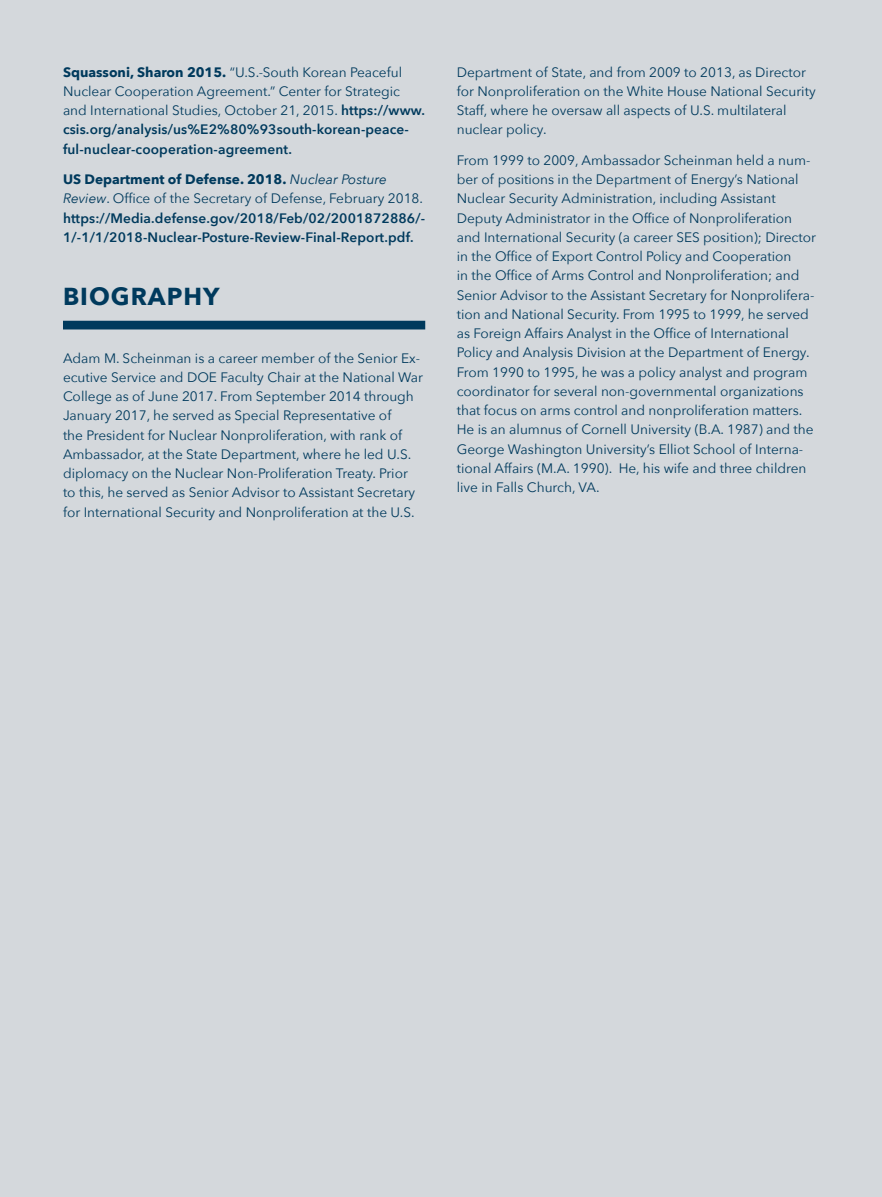
<style>
.page{position:relative;width:882px;height:1197px;background:#d4d8dc}
.page>*{position:absolute;margin:0;border:0;box-sizing:border-box;transform-origin:0 0}
.t1{font:700 24.5px "Avenir Next";letter-spacing:.04em;color:#003a5d}
.t2{font:13.65px/19.2px "Avenir Next";color:#003a5d}
.t3{font:600 13.65px/19.2px "Avenir Next";letter-spacing:.01em;color:#003a5d}
.s1{font-weight:700}
.s2{font-weight:600}
.s3{font-weight:400;font-style:italic}
.s4{font-weight:400}
</style>
<div class="page">
<div style="left:63px;top:321px;width:362px;height:8px;background:#003a5d"></div>
<p class="t2" style="left:63px;top:62px;width:363px"><span class="s1">Squassoni, Sharon 2015.</span> “U.S.-South Korean Peaceful Nuclear Cooperation Agreement.” Center for Strategic and International Studies, October 21, 2015. <span class="s2">https://www. csis.org/analysis/us%E2%80%93south-korean-peace&shy;ful-nuclear-cooperation-agreement.</span></p>
<p class="t3" style="left:63px;top:170px;width:364px"><span class="s1">US Department of Defense. 2018.</span> <span class="s3">Nuclear Posture Review</span><span class="s4">. Office of the Secretary of Defense, February 2018. </span>https://Media.defense.gov/2018/Feb/02/2001872886/- 1/-1/1/2018-Nuclear-Posture-Review-Final-Report.pdf.</p>
<h1 class="t1" style="left:63px;top:275px;width:158px">BIOGRAPHY</h1>
<p class="t2" style="left:63px;top:348px;width:362px">Adam M. Scheinman is a career member of the Senior Ex&shy;ecutive Service and DOE Faculty Chair at the National War College as of June 2017. From September 2014 through January 2017, he served as Special Representative of<br>the President for Nuclear Nonproliferation, with rank of Ambassador, at the State Department, where he led U.S. diplomacy on the Nuclear Non-Proliferation Treaty. Prior to this, he served as Senior Advisor to Assistant Secretary for International Security and Nonproliferation at the U.S.</p>
<p class="t2" style="left:457px;top:62px;width:360px">Department of State, and from 2009 to 2013, as Director for Nonproliferation on the White House National Security Staff, where he oversaw all aspects of U.S. multilateral nuclear policy.</p>
<p class="t2" style="left:457px;top:150px;width:361px">From 1999 to 2009, Ambassador Scheinman held a num&shy;ber of positions in the Department of Energy’s National Nuclear Security Administration, including Assistant Deputy Administrator in the Office of Nonproliferation and International Security (a career SES position); Director in the Office of Export Control Policy and Cooperation<br>in the Office of Arms Control and Nonproliferation; and Senior Advisor to the Assistant Secretary for Nonprolifera&shy;tion and National Security. From 1995 to 1999, he served as Foreign Affairs Analyst in the Office of International Policy and Analysis Division at the Department of Energy.<br>From 1990 to 1995, he was a policy analyst and program coordinator for several non-governmental organizations that focus on arms control and nonproliferation matters.<br>He is an alumnus of Cornell University (B.A. 1987) and the George Washington University’s Elliot School of Interna&shy;tional Affairs (M.A. 1990). He, his wife and three children live in Falls Church, VA.</p>
</div>
